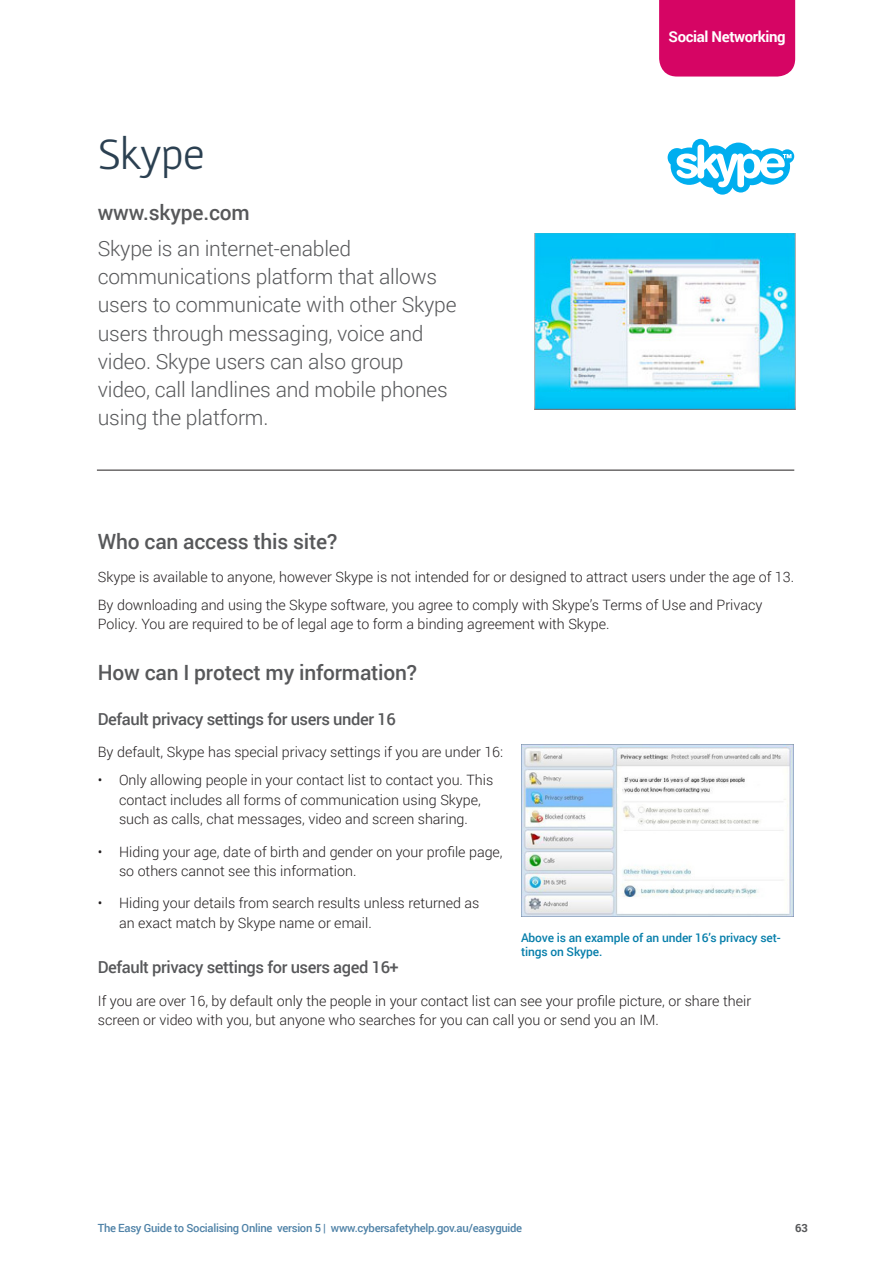
<style>
.page{position:relative;width:893px;height:1263px;background:#fff}
.page>*{position:absolute;margin:0;border:0;box-sizing:border-box;transform-origin:0 0}
.t1{font:45px "Gafata";letter-spacing:-.025em;color:#2b4051}
.t2{font:300 21px/28.2px "Roboto";letter-spacing:-.01em;color:#57585a}
.t3{font:500 21px "Roboto";letter-spacing:-.01em;color:#57585a}
.t4{font:500 16.5px "Roboto";letter-spacing:-.025em;color:#57585a}
.t5{font:700 15px "Roboto";letter-spacing:-.025em;color:#fff}
.t6{font:300 14.25px/19.5px "Roboto";color:#231f20}
.t7{font:500 12px/14.4px "Roboto";letter-spacing:-.01em;color:#067eaa}
.t8{font:500 11.25px "Roboto";letter-spacing:-.025em;color:#4f82a7}
.t9{font:700 11.25px "Roboto";color:#57585a}
</style>
<div class="page">
<div style="left:659px;top:0;width:136px;height:77px;background:#d60564"></div>
<img style="left:534px;top:234px;width:261px;height:175px">
<svg style="left:668px;top:139px;width:126px;height:56px"></svg>
<hr style="left:97px;top:470px;width:697px;height:1px;background:#231f20">
<img style="left:522px;top:744px;width:272px;height:173px">
<h1 class="t1" style="left:98px;top:128px;width:109px">Skype</h1>
<h2 class="t3" style="left:98px;top:197px;width:153px">www.skype.com</h2>
<h2 class="t2" style="left:98px;top:234px;width:360px">Skype is an internet-enabled communications platform that allows users to communicate with other Skype users through messaging, voice and video. Skype users can also group video, call landlines and mobile phones using the platform.</h2>
<p class="t5" style="left:669px;top:26px;width:119px">Social Networking</p>
<h2 class="t3" style="left:98px;top:527px;width:241px">Who can access this site?</h2>
<p class="t6" style="left:98px;top:562px;width:698px;line-height:28px">Skype is available to anyone, however Skype is not intended for or designed to attract users under the age of 13.<br>By downloading and using the Skype software, you agree to comply with Skype’s Terms of Use and Privacy</p>
<p class="t6" style="left:98px;top:614px;width:513px">Policy. You are required to be of legal age to form a binding agreement with Skype.</p>
<h2 class="t3" style="left:98px;top:657px;width:321px">How can I protect my information?</h2>
<p class="t4" style="left:98px;top:708px;width:299px">Default privacy settings for users under 16</p>
<p class="t6" style="left:98px;top:742px;width:407px">By default, Skype has special privacy settings if you are under 16:</p>
<p class="t6" style="left:119px;top:770px;width:376px;text-indent:-21px">• Only allowing people in your contact list to contact you. This contact includes all forms of communication using Skype, such as calls, chat messages, video and screen sharing.</p>
<p class="t6" style="left:119px;top:841px;width:385px;text-indent:-21px">• Hiding your age, date of birth and gender on your profile page, so others cannot see this information.</p>
<p class="t6" style="left:119px;top:893px;width:362px;text-indent:-21px">• Hiding your details from search results unless returned as an exact match by Skype name or email.</p>
<p class="t4" style="left:98px;top:956px;width:302px">Default privacy settings for users aged 16+</p>
<p class="t6" style="left:98px;top:990px;width:655px">If you are over 16, by default only the people in your contact list can see your profile picture, or share their screen or video with you, but anyone who searches for you can call you or send you an IM.</p>
<p class="t7" style="left:521px;top:930px;width:261px">Above is an example of an under 16’s privacy set&shy;tings on Skype.</p>
<p class="t8" style="left:98px;top:1220px;width:426px">The Easy Guide to Socialising Online version 5 | www.cybersafetyhelp.gov.au/easyguide</p>
<p class="t9" style="left:795px;top:1220px;width:14px">63</p>
</div>
